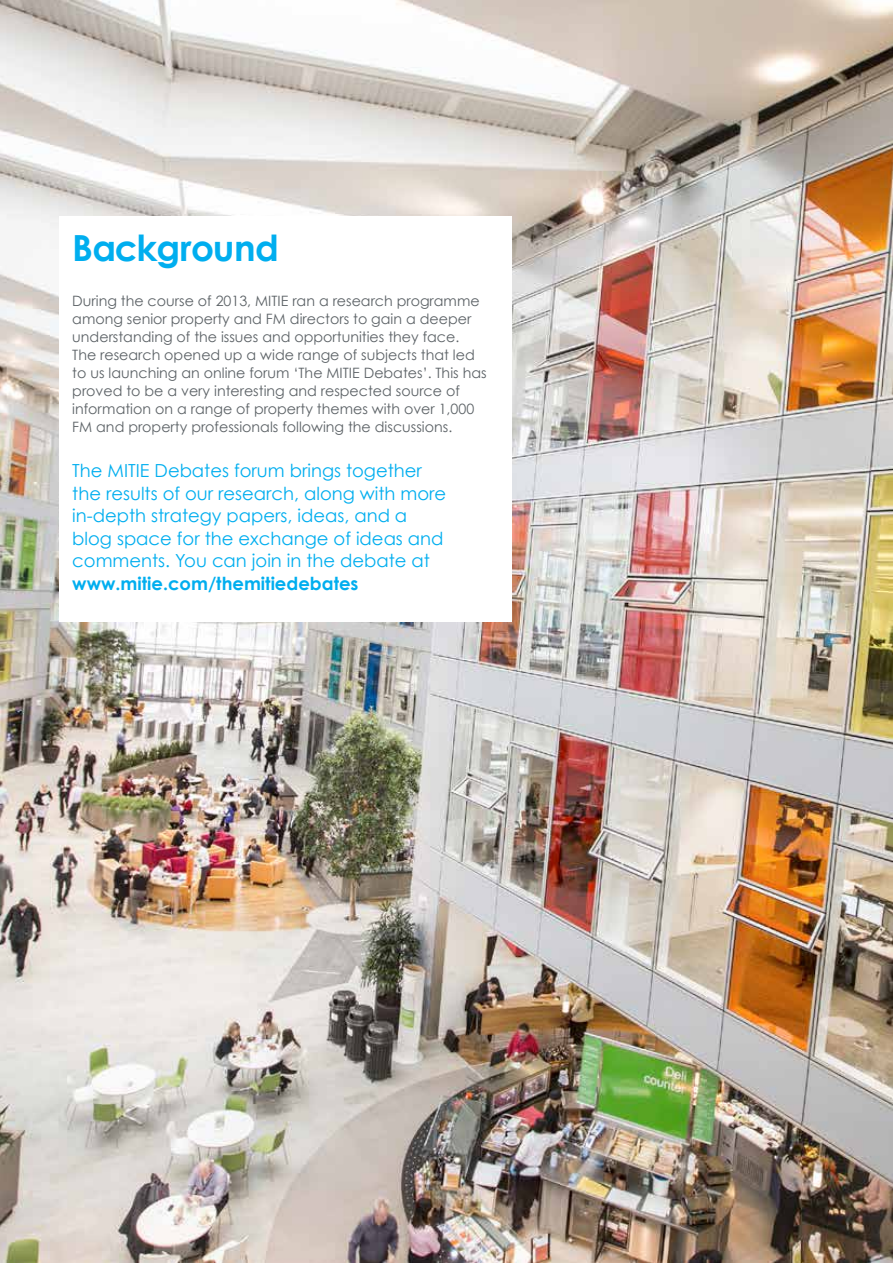
<style>
.page{position:relative;width:893px;height:1263px;background:#fff}
.page>*{position:absolute;margin:0;border:0;box-sizing:border-box;transform-origin:0 0}
.t1{font:700 36px "Century Gothic";color:#00aeef}
.t2{font:18px/22.5px "Century Gothic";color:#00aeef}
.t3{font:700 18px "Century Gothic";color:#00aeef}
.t4{font:14.25px/18px "Century Gothic";color:#5c6266}
</style>
<div class="page">
<img style="left:0;top:0;width:893px;height:1263px">
<div style="left:60px;top:216px;width:452px;height:405px;background:#fff"></div>
<h1 class="t1" style="left:72px;top:225px;width:208px">Background</h1>
<p class="t4" style="left:72px;top:292px;width:416px">During the course of 2013, MITIE ran a research programme among senior property and FM directors to gain a deeper understanding of the issues and opportunities they face.<br>The research opened up a wide range of subjects that led to us launching an online forum ‘The MITIE Debates’. This has proved to be a very interesting and respected source of information on a range of property themes with over 1,000<br>FM and property professionals following the discussions.</p>
<p class="t2" style="left:72px;top:459px;width:375px">The MITIE Debates forum brings together the results of our research, along with more in-depth strategy papers, ideas, and a blog space for the exchange of ideas and comments. You can join in the debate at</p>
<p class="t3" style="left:72px;top:572px;width:288px">www.mitie.com/themitiedebates</p>
</div>
